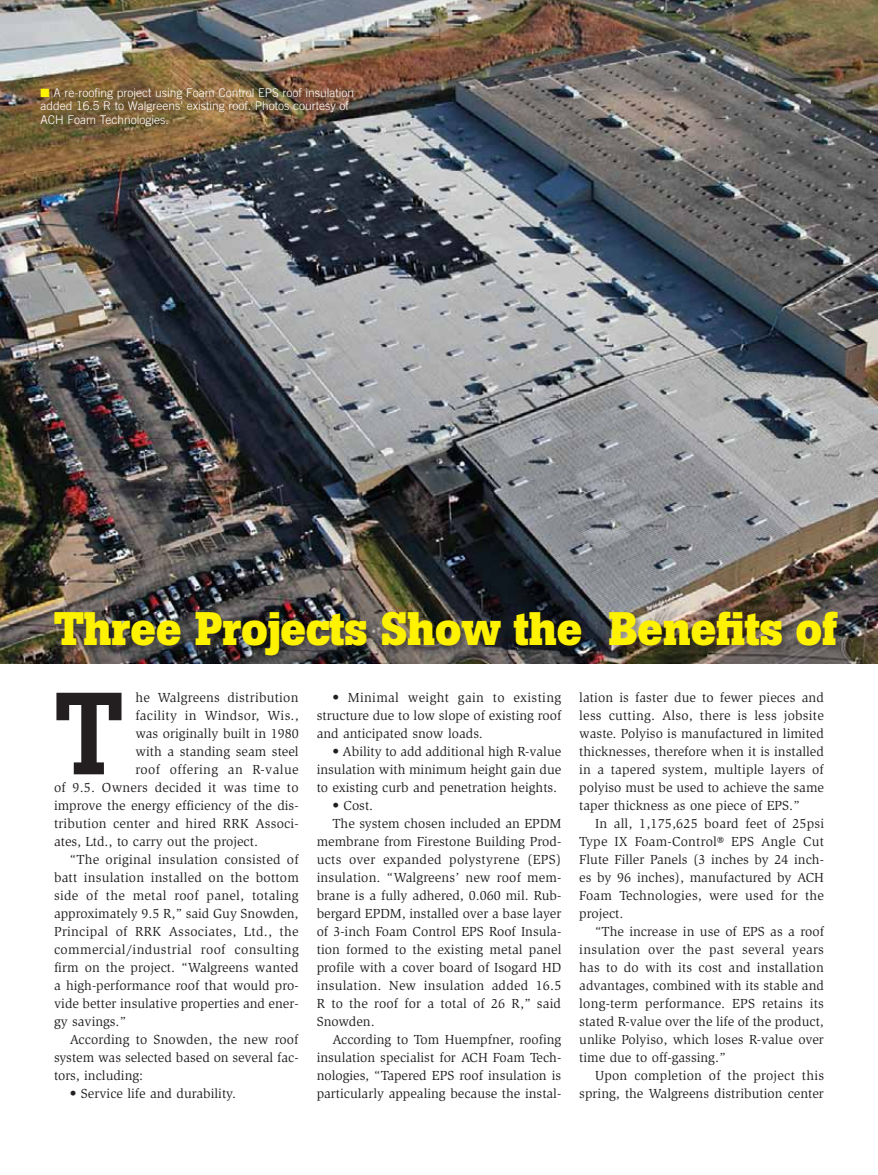
<style>
.page{position:relative;width:878px;height:1175px;background:#fff}
.page>*{position:absolute;margin:0;border:0;box-sizing:border-box;transform-origin:0 0}
.t1{font:500 115.5px "Boton";color:#231f20}
.t2{font:700 46.5px "Boton";letter-spacing:-.01em;color:#fff200}
.t3{font:13.5px/18px "Slimbach";color:#231f20;text-align:justify}
.t4{font:13.5px "Slimbach";letter-spacing:.02em;color:#231f20}
.t5{font:13.5px "Slimbach";letter-spacing:.03em;color:#231f20}
.t6{font:300 12px/13.5px "Trade Gothic";color:#fff}
.s1{color:#fff200}
</style>
<div class="page">
<img style="left:0;top:0;width:878px;height:663px">
<div style="left:54px;top:611px;width:792px;height:52px;background:#231f20;opacity:.4"></div>
<p class="t6" style="left:40px;top:85px;width:315px"><span class="s1">■</span> A re-roofing project using Foam Control EPS roof insulation added 16.5 R to Walgreens’ existing roof. Photos courtesy of<br>ACH Foam Technologies.</p>
<h2 class="t2" style="left:54px;top:601px;width:785px">Three Projects Show the Benefits of</h2>
<h1 class="t1" style="left:54px;top:665px;width:71px">T</h1>
<p class="t4" style="left:135px;top:690px;width:165px">he Walgreens distribution</p>
<p class="t4" style="left:135px;top:708px;width:165px">facility in Windsor, Wis.,</p>
<p class="t3" style="left:135px;top:725px;width:165px">was originally built in 1980</p>
<p class="t3" style="left:135px;top:743px;width:165px">with a standing seam steel</p>
<p class="t5" style="left:135px;top:762px;width:165px">roof offering an R-value</p>
<p class="t3" style="left:54px;top:779px;width:246px">of 9.5. Owners decided it was time to</p>
<p class="t3" style="left:54px;top:797px;width:246px">improve the energy efficiency of the dis-</p>
<p class="t3" style="left:54px;top:815px;width:246px">tribution center and hired RRK Associ-</p>
<p class="t3" style="left:54px;top:833px;width:205px">ates, Ltd., to carry out the project.</p>
<p class="t3" style="left:70px;top:851px;width:230px">“The original insulation consisted of</p>
<p class="t3" style="left:54px;top:869px;width:246px">batt insulation installed on the bottom</p>
<p class="t4" style="left:54px;top:888px;width:246px">side of the metal roof panel, totaling</p>
<p class="t3" style="left:54px;top:905px;width:246px">approximately 9.5 R,” said Guy Snowden,</p>
<p class="t4" style="left:54px;top:924px;width:246px">Principal of RRK Associates, Ltd., the</p>
<p class="t5" style="left:54px;top:942px;width:246px">commercial/industrial roof consulting</p>
<p class="t3" style="left:54px;top:959px;width:246px">firm on the project. “Walgreens wanted</p>
<p class="t3" style="left:54px;top:977px;width:246px">a high-performance roof that would pro-</p>
<p class="t3" style="left:54px;top:994px;width:246px">vide better insulative properties and ener-</p>
<p class="t3" style="left:54px;top:1012px;width:73px">gy savings.”</p>
<p class="t3" style="left:70px;top:1030px;width:230px">According to Snowden, the new roof</p>
<p class="t3" style="left:54px;top:1048px;width:246px">system was selected based on several fac-</p>
<p class="t3" style="left:54px;top:1066px;width:91px">tors, including:</p>
<p class="t3" style="left:70px;top:1084px;width:168px">• Service life and durability.</p>
<p class="t3" style="left:317px;top:688px;width:246px;text-indent:16px">• Minimal weight gain to existing structure due to low slope of existing roof and anticipated snow loads.</p>
<p class="t3" style="left:317px;top:742px;width:246px;text-indent:16px">• Ability to add additional high R-value insulation with minimum height gain due to existing curb and penetration heights.</p>
<p class="t3" style="left:332px;top:796px;width:42px">• Cost.</p>
<p class="t3" style="left:332px;top:814px;width:230px">The system chosen included an EPDM</p>
<p class="t3" style="left:317px;top:832px;width:246px">membrane from Firestone Building Prod-</p>
<p class="t4" style="left:317px;top:852px;width:246px">ucts over expanded polystyrene (EPS)</p>
<p class="t3" style="left:317px;top:868px;width:246px">insulation. “Walgreens’ new roof mem-</p>
<p class="t3" style="left:317px;top:886px;width:246px">brane is a fully adhered, 0.060 mil. Rub-</p>
<p class="t3" style="left:317px;top:904px;width:246px">bergard EPDM, installed over a base layer</p>
<p class="t3" style="left:317px;top:922px;width:246px">of 3-inch Foam Control EPS Roof Insula-</p>
<p class="t3" style="left:317px;top:940px;width:246px">tion formed to the existing metal panel</p>
<p class="t3" style="left:317px;top:958px;width:246px">profile with a cover board of Isogard HD</p>
<p class="t4" style="left:317px;top:978px;width:246px">insulation. New insulation added 16.5</p>
<p class="t3" style="left:317px;top:994px;width:246px">R to the roof for a total of 26 R,” said</p>
<p class="t3" style="left:317px;top:1012px;width:59px">Snowden.</p>
<p class="t3" style="left:332px;top:1030px;width:230px">According to Tom Huempfner, roofing</p>
<p class="t3" style="left:317px;top:1048px;width:246px">insulation specialist for ACH Foam Tech-</p>
<p class="t3" style="left:317px;top:1066px;width:246px">nologies, “Tapered EPS roof insulation is</p>
<p class="t3" style="left:317px;top:1084px;width:246px">particularly appealing because the instal-</p>
<p class="t3" style="left:579px;top:688px;width:246px">lation is faster due to fewer pieces and less cutting. Also, there is less jobsite waste. Polyiso is manufactured in limited thicknesses, therefore when it is installed in a tapered system, multiple layers of polyiso must be used to achieve the same taper thickness as one piece of EPS.”</p>
<p class="t3" style="left:579px;top:814px;width:246px;text-indent:16px">In all, 1,175,625 board feet of 25psi Type IX Foam-Control® EPS Angle Cut Flute Filler Panels (3 inches by 24 inch&shy;es by 96 inches), manufactured by ACH Foam Technologies, were used for the project.</p>
<p class="t3" style="left:579px;top:922px;width:246px;text-indent:16px">“The increase in use of EPS as a roof insulation over the past several years has to do with its cost and installation advantages, combined with its stable and long-term performance. EPS retains its stated R-value over the life of the product, unlike Polyiso, which loses R-value over time due to off-gassing.”</p>
<p class="t3" style="left:579px;top:1066px;width:246px;text-align:right">Upon completion of the project this spring, the Walgreens distribution center</p>
</div>
